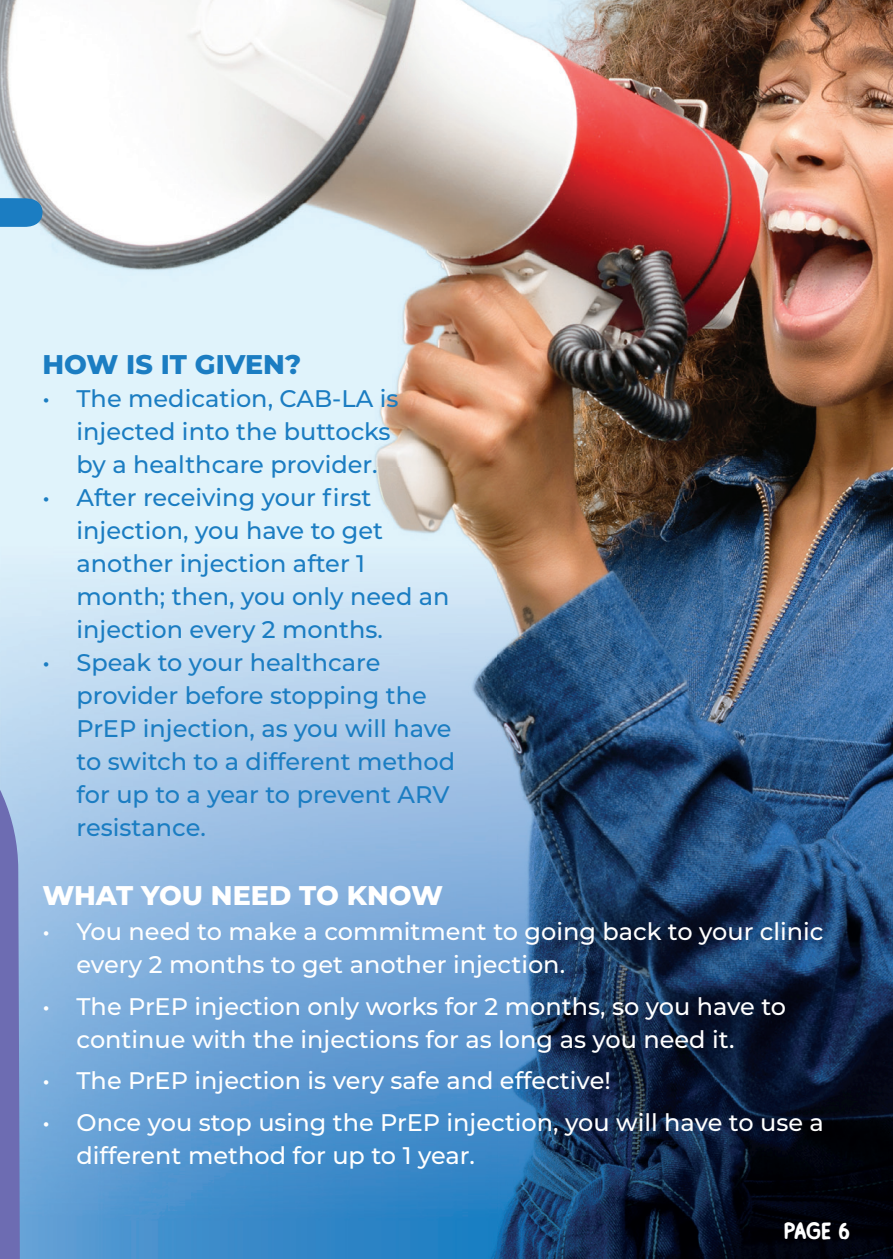
<style>
.page{position:relative;width:893px;height:1259px;background:#fff}
.page>*{position:absolute;margin:0;border:0;box-sizing:border-box;transform-origin:0 0}
.t1{font:800 27px "Montserrat";color:#fff}
.t2{font:800 27px "Montserrat";color:#1b7dc2}
.t3{font:500 24px/33px "Montserrat";color:#1b7dc2}
.t4{font:500 24px/33px "Montserrat";color:#fff}
.t5{font:24px "Black Marker Soft";color:#fff}
</style>
<div class="page">
<img style="left:0;top:0;width:893px;height:468px">
<img style="left:0;top:468px;width:893px;height:791px">
<svg style="left:0;top:94px;width:43px;height:236px"></svg>
<svg style="left:0;top:681px;width:20px;height:578px;background:#7f86c1"></svg>
<p class="t2" style="left:43px;top:344px;width:260px">HOW IS IT GIVEN?</p>
<p class="t3" style="left:77px;top:381px;width:323px;text-indent:-34px">• The medication, CAB-LA is injected into the buttocks by a healthcare provider.</p>
<p class="t3" style="left:77px;top:480px;width:374px;text-indent:-34px">• After receiving your first injection, you have to get another injection after 1 month; then, you only need an injection every 2 months.</p>
<p class="t3" style="left:77px;top:645px;width:380px;text-indent:-34px">• Speak to your healthcare provider before stopping the<br>PrEP injection, as you will have to switch to a different method for up to a year to prevent ARV resistance.</p>
<p class="t1" style="left:43px;top:875px;width:402px">WHAT YOU NEED TO KNOW</p>
<p class="t4" style="left:77px;top:914px;width:749px;text-indent:-34px">• You need to make a commitment to going back to your clinic every 2 months to get another injection.</p>
<p class="t4" style="left:77px;top:988px;width:711px;text-indent:-34px">• The PrEP injection only works for 2 months, so you have to continue with the injections for as long as you need it.</p>
<p class="t4" style="left:43px;top:1063px;width:570px">• The PrEP injection is very safe and effective!</p>
<p class="t4" style="left:77px;top:1104px;width:749px;text-indent:-34px">• Once you stop using the PrEP injection, you will have to use a different method for up to 1 year.</p>
<p class="t5" style="left:784px;top:1216px;width:68px">page 6</p>
</div>
